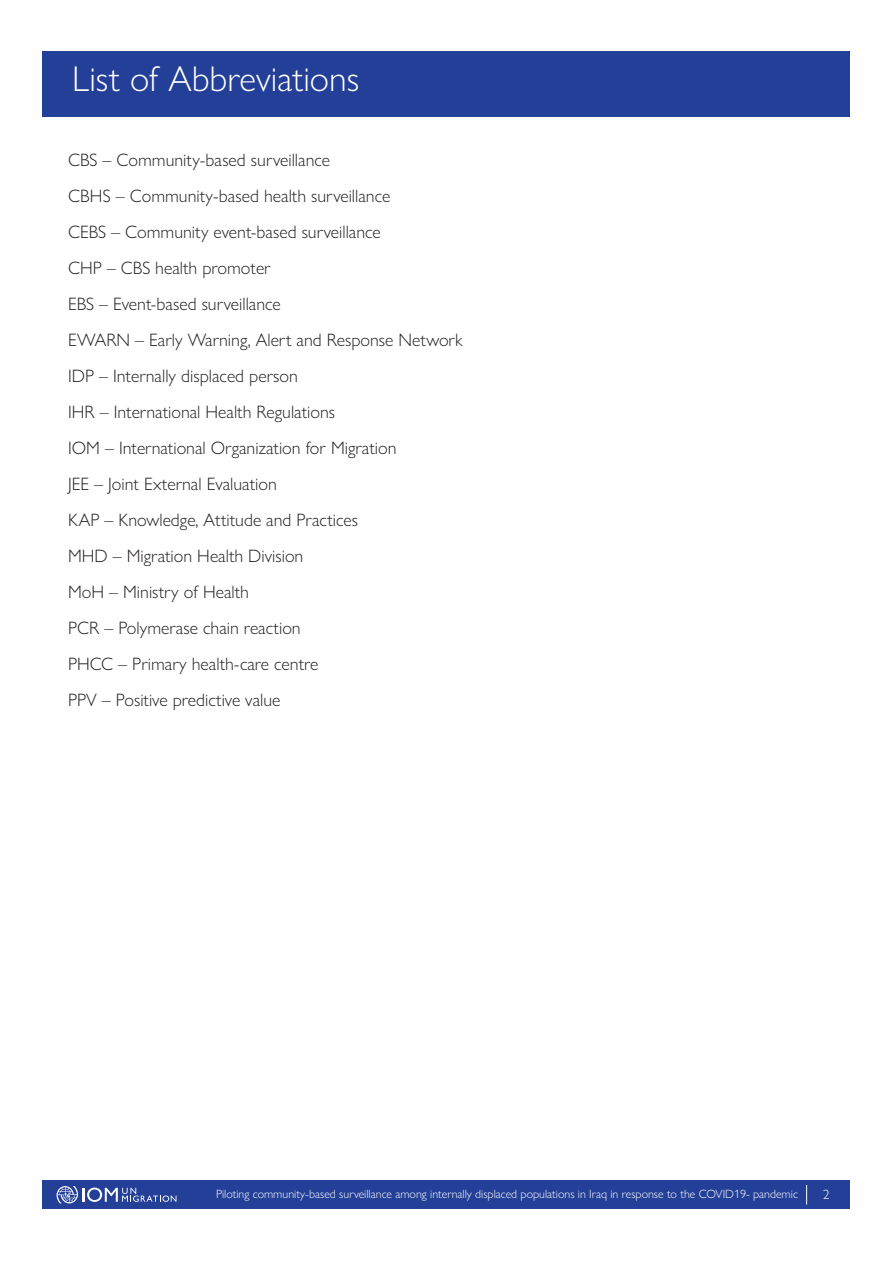
<style>
.page{position:relative;width:893px;height:1263px;background:#fff}
.page>*{position:absolute;margin:0;border:0;box-sizing:border-box;transform-origin:0 0}
.t1{font:300 36px "Gill Sans Nova";color:#fff}
.t2{font:300 18px "Gill Sans Nova";color:#231f20}
.t3{font:300 13.5px "Gill Sans Nova";color:#fff}
.t4{font:300 12px "Gill Sans Nova";color:#fff}
</style>
<div class="page">
<div style="left:43px;top:1180px;width:807px;height:29px;background:#233f97"></div>
<svg style="left:57px;top:1186px;width:119px;height:17px"></svg>
<svg style="left:806px;top:1185px;width:1px;height:19px"></svg>
<div style="left:43px;top:51px;width:807px;height:66px;background:#233f97"></div>
<p class="t1" style="left:72px;top:57px;width:288px">List of Abbreviations</p>
<p class="t2" style="left:68px;top:149px;width:264px">CBS – Community-based surveillance</p>
<p class="t2" style="left:68px;top:185px;width:324px">CBHS – Community-based health surveillance</p>
<p class="t2" style="left:68px;top:221px;width:314px">CEBS – Community event-based surveillance</p>
<p class="t2" style="left:68px;top:257px;width:204px">CHP – CBS health promoter</p>
<p class="t2" style="left:68px;top:293px;width:214px">EBS – Event-based surveillance</p>
<p class="t2" style="left:68px;top:329px;width:396px">EWARN – Early Warning, Alert and Response Network</p>
<p class="t2" style="left:68px;top:365px;width:231px">IDP – Internally displaced person</p>
<p class="t2" style="left:68px;top:401px;width:269px">IHR – International Health Regulations</p>
<p class="t2" style="left:68px;top:437px;width:330px">IOM – International Organization for Migration</p>
<p class="t2" style="left:68px;top:473px;width:210px">JEE – Joint External Evaluation</p>
<p class="t2" style="left:68px;top:509px;width:292px">KAP – Knowledge, Attitude and Practices</p>
<p class="t2" style="left:68px;top:545px;width:237px">MHD – Migration Health Division</p>
<p class="t2" style="left:68px;top:581px;width:183px">MoH – Ministry of Health</p>
<p class="t2" style="left:68px;top:617px;width:234px">PCR – Polymerase chain reaction</p>
<p class="t2" style="left:68px;top:653px;width:252px">PHCC – Primary health-care centre</p>
<p class="t2" style="left:68px;top:689px;width:214px">PPV – Positive predictive value</p>
<p class="t4" style="left:216px;top:1186px;width:583px">Piloting community-based surveillance among internally displaced populations in Iraq in response to the COVID19- pandemic</p>
<p class="t3" style="left:823px;top:1186px;width:8px">2</p>
</div>
